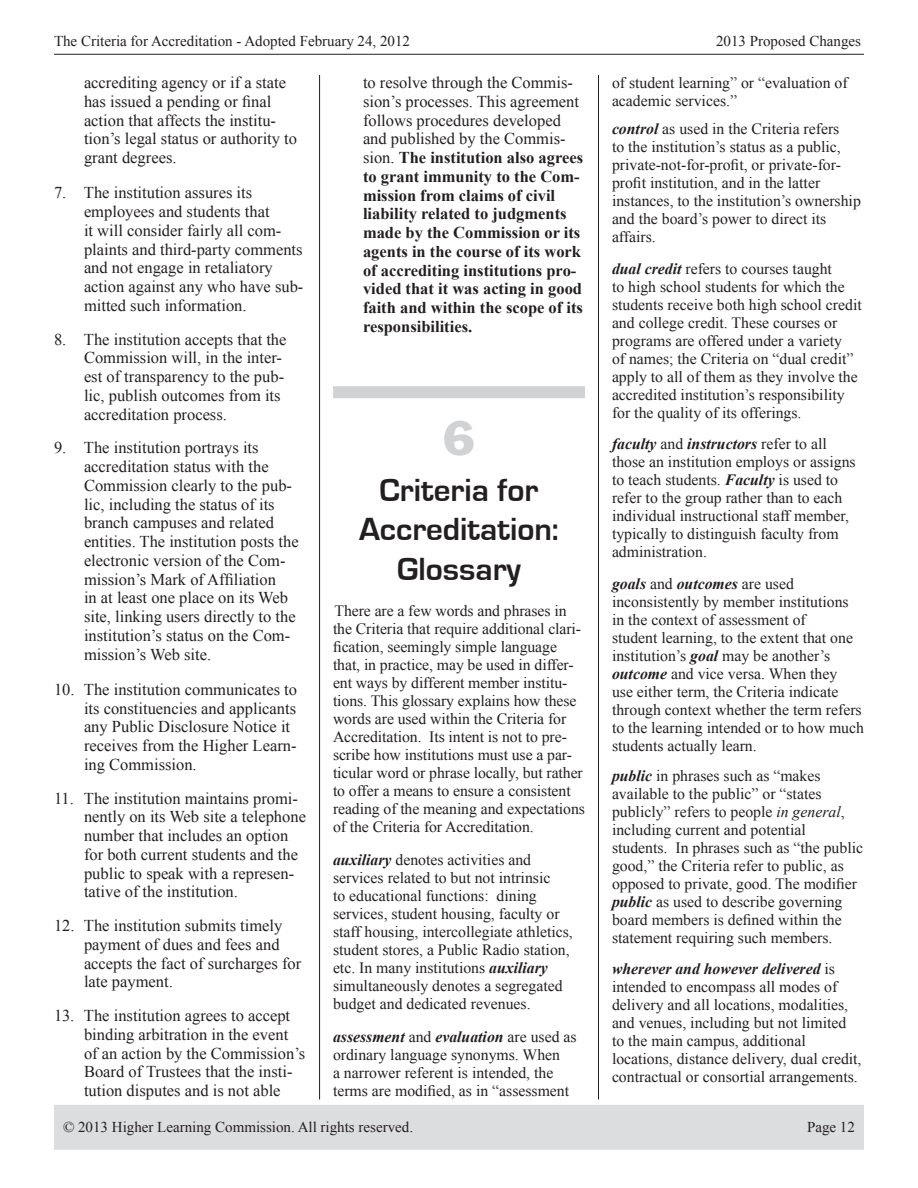
<style>
.page{position:relative;width:918px;height:1188px;background:#fff}
.page>*{position:absolute;margin:0;border:0;box-sizing:border-box;transform-origin:0 0}
.Section_heads{font:45px "Franklin Gothic";color:#d1d2d4}
.t1{font:700 33px "Eurostile";color:#231f20}
.Obligations_bullets{font:16.5px/18.8px "Times New Roman";color:#231f20}
.Obligations_bullets-2{font:700 16.5px/18.8px "Times New Roman";color:#231f20}
.Intro_text{font:15.75px/18px "Times New Roman";color:#231f20}
.Min_Levels_4{font:15px "Times New Roman";color:#231f20}
.s1{font-weight:400}
.s2{font-weight:700;font-style:italic}
.s3{font-style:italic}
</style>
<div class="page">
<hr style="left:54px;top:54px;width:810px;height:1px;background:#231f20">
<hr style="left:319px;top:75px;width:1px;height:1025px;background:#231f20">
<hr style="left:598px;top:75px;width:1px;height:1025px;background:#231f20">
<div style="left:54px;top:1105px;width:810px;height:45px;background:#dcdddf"></div>
<div style="left:333px;top:386px;width:252px;height:12px;background:#d1d2d4"></div>
<p class="Min_Levels_4" style="left:54px;top:31px;width:358px">The Criteria for Accreditation - Adopted February 24, 2012</p>
<p class="Min_Levels_4" style="left:716px;top:31px;width:146px">2013 Proposed Changes</p>
<p class="Obligations_bullets" style="left:84px;top:73px;width:215px">accrediting agency or if a state has issued a pending or final action that affects the institu&shy;tion’s legal status or authority to grant degrees.</p>
<p class="Obligations_bullets" style="left:84px;top:183px;width:221px;text-indent:-30px">7. The institution assures its employees and students that<br>it will consider fairly all com&shy;plaints and third-party comments and not engage in retaliatory action against any who have sub&shy;mitted such information.</p>
<p class="Obligations_bullets" style="left:84px;top:330px;width:204px;text-indent:-30px">8. The institution accepts that the<br>Commission will, in the inter&shy;est of transparency to the pub&shy;lic, publish outcomes from its accreditation process.</p>
<p class="Obligations_bullets" style="left:84px;top:438px;width:216px;text-indent:-30px">9. The institution portrays its accreditation status with the<br>Commission clearly to the pub&shy;lic, including the status of its branch campuses and related entities. The institution posts the electronic version of the Com&shy;mission’s Mark of Affiliation<br>in at least one place on its Web site, linking users directly to the institution’s status on the Com&shy;mission’s Web site.</p>
<p class="Obligations_bullets" style="left:84px;top:680px;width:215px;text-indent:-30px">10. The institution communicates to its constituencies and applicants any Public Disclosure Notice it receives from the Higher Learn&shy;ing Commission.</p>
<p class="Obligations_bullets" style="left:84px;top:789px;width:224px;text-indent:-30px">11. The institution maintains promi&shy;nently on its Web site a telephone number that includes an option for both current students and the public to speak with a represen&shy;tative of the institution.</p>
<p class="Obligations_bullets" style="left:84px;top:916px;width:219px;text-indent:-30px">12. The institution submits timely payment of dues and fees and accepts the fact of surcharges for late payment.</p>
<p class="Obligations_bullets" style="left:84px;top:1006px;width:223px;text-indent:-30px">13. The institution agrees to accept binding arbitration in the event of an action by the Commission’s Board of Trustees that the insti&shy;tution disputes and is not able</p>
<p class="Obligations_bullets-2" style="left:363px;top:73px;width:222px"><span class="s1">to resolve through the Commis&shy;sion’s processes. This agreement follows procedures developed and published by the Commis&shy;sion.</span> The institution also agrees to grant immunity to the Com&shy;mission from claims of civil liability related to judgments made by the Commission or its agents in the course of its work of accrediting institutions pro&shy;vided that it was acting in good faith and within the scope of its responsibilities.</p>
<p class="Section_heads" style="left:443px;top:409px;width:34px">6</p>
<p class="t1" style="left:380px;top:472px;width:160px">Criteria for</p>
<p class="t1" style="left:359px;top:512px;width:201px">Accreditation:</p>
<p class="t1" style="left:397px;top:551px;width:125px">Glossary</p>
<p class="Intro_text" style="left:333px;top:602px;width:254px">There are a few words and phrases in the Criteria that require additional clari&shy;fication, seemingly simple language that, in practice, may be used in differ&shy;ent ways by different member institu&shy;tions. This glossary explains how these words are used within the Criteria for Accreditation. Its intent is not to pre&shy;scribe how institutions must use a par&shy;ticular word or phrase locally, but rather to offer a means to ensure a consistent reading of the meaning and expectations of the Criteria for Accreditation.</p>
<p class="Intro_text" style="left:333px;top:851px;width:241px"><span class="s2">auxiliary</span> denotes activities and services related to but not intrinsic<br>to educational functions: dining services, student housing, faculty or staff housing, intercollegiate athletics, student stores, a Public Radio station, etc. In many institutions <span class="s2">auxiliary </span>simultaneously denotes a segregated budget and dedicated revenues.</p>
<p class="Intro_text" style="left:333px;top:1028px;width:245px"><span class="s2">assessment</span> and <span class="s2">evaluation</span> are used as ordinary language synonyms. When<br>a narrower referent is intended, the terms are modified, as in “assessment</p>
<p class="Intro_text" style="left:612px;top:73px;width:237px">of student learning” or “evaluation of academic services.”</p>
<p class="Intro_text" style="left:612px;top:120px;width:250px"><span class="s2">control</span> as used in the Criteria refers<br>to the institution’s status as a public, private-not-for-profit, or private-for&shy;profit institution, and in the latter instances, to the institution’s ownership and the board’s power to direct its affairs.</p>
<p class="Intro_text" style="left:612px;top:259px;width:251px"><span class="s2">dual credit</span> refers to courses taught<br>to high school students for which the students receive both high school credit and college credit. These courses or programs are offered under a variety<br>of names; the Criteria on “dual credit” apply to all of them as they involve the accredited institution’s responsibility for the quality of its offerings.</p>
<p class="Intro_text" style="left:612px;top:435px;width:245px"><span class="s2">faculty</span> and <span class="s2">instructors</span> refer to all those an institution employs or assigns to teach students. <span class="s2">Faculty</span> is used to refer to the group rather than to each individual instructional staff member, typically to distinguish faculty from administration.</p>
<p class="Intro_text" style="left:612px;top:574px;width:253px"><span class="s2">goals</span> and <span class="s2">outcomes</span> are used inconsistently by member institutions in the context of assessment of<br>student learning, to the extent that one institution’s <span class="s2">goal</span> may be another’s <span class="s2">outcome</span> and vice versa. When they<br>use either term, the Criteria indicate through context whether the term refers to the learning intended or to how much students actually learn.</p>
<p class="Intro_text" style="left:612px;top:766px;width:253px"><span class="s2">public</span> in phrases such as “makes available to the public” or “states publicly” refers to people <span class="s3">in general</span>, including current and potential students. In phrases such as “the public good,” the Criteria refer to public, as opposed to private, good. The modifier <span class="s2">public</span> as used to describe governing board members is defined within the statement requiring such members.</p>
<p class="Intro_text" style="left:612px;top:960px;width:251px"><span class="s2">wherever and however delivered</span> is intended to encompass all modes of delivery and all locations, modalities, and venues, including but not limited to the main campus, additional locations, distance delivery, dual credit, contractual or consortial arrangements.</p>
<p class="Min_Levels_4" style="left:63px;top:1117px;width:352px">© 2013 Higher Learning Commission. All rights reserved.</p>
<p class="Min_Levels_4" style="left:807px;top:1117px;width:49px">Page 12</p>
</div>
